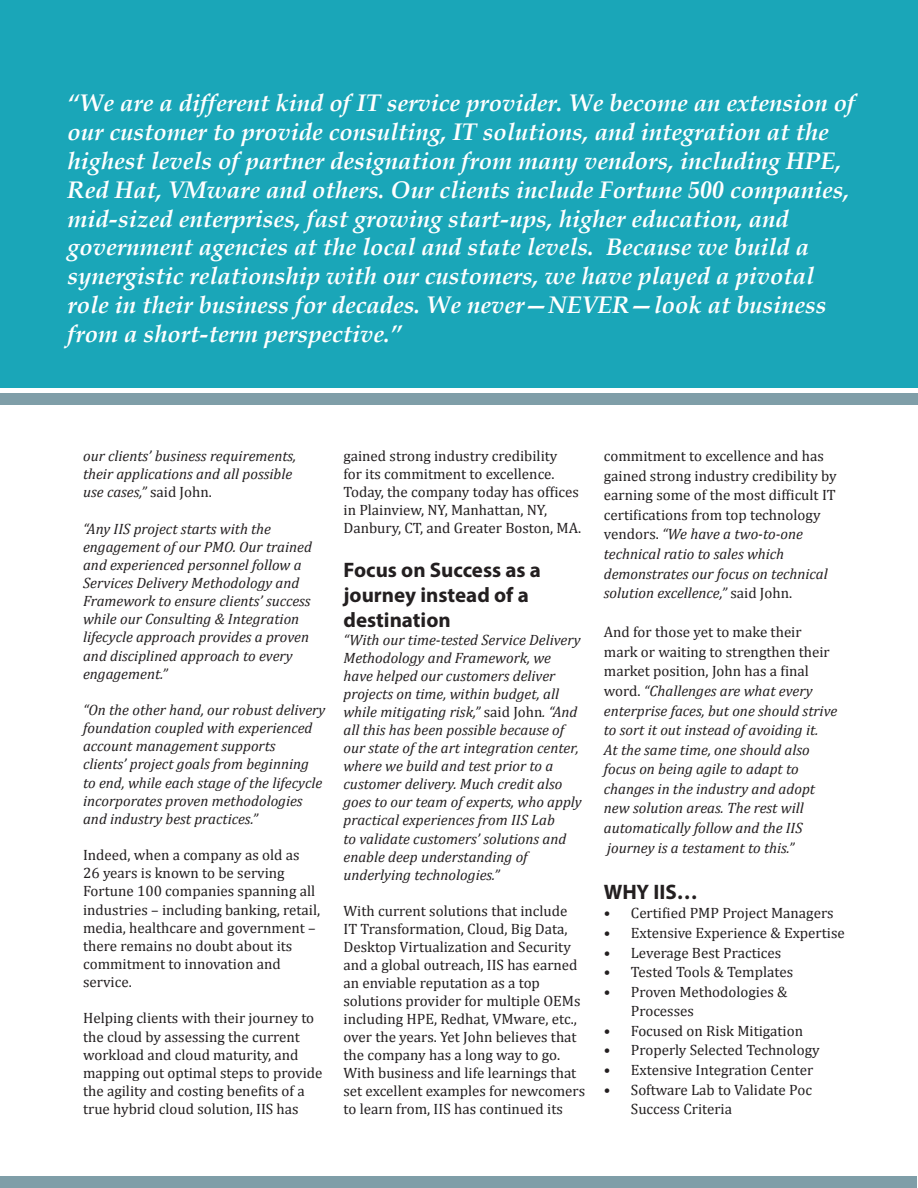
<style>
.page{position:relative;width:918px;height:1188px;background:#fff}
.page>*{position:absolute;margin:0;border:0;box-sizing:border-box;transform-origin:0 0}
.t1{font:italic 700 24px/28.8px "Book Antiqua";color:#fff}
.t2{font:700 21px "Myriad Pro";color:#231f20}
.t3{font:15px/18.1px "Cambria";color:#231f20}
.t4{font:italic 15px/18.1px "Cambria";color:#231f20}
.s1{font-style:normal}
</style>
<div class="page">
<div style="left:0;top:0;width:918px;height:387px;background:#1aa6b8"></div>
<div style="left:0;top:1176px;width:916px;height:12px;background:#7f9ea8"></div>
<div style="left:0;top:393px;width:918px;height:12px;background:#7f9ea8"></div>
<p class="t1" style="left:68px;top:89px;width:789px">“We are a different kind of IT service provider. We become an extension of our customer to provide consulting, IT solutions, and integration at the highest levels of partner designation from many vendors, including HPE, Red Hat, VMware and others. Our clients include Fortune 500 companies, mid-sized enterprises, fast growing start-ups, higher education, and</p>
<p class="t1" style="left:68px;top:233px;width:761px">government agencies at the local and state levels. Because we build a synergistic relationship with our customers, we have played a pivotal role in their business for decades. We never—NEVER—look at business from a short-term perspective.”</p>
<p class="t4" style="left:83px;top:446px;width:215px">our clients’ business requirements,</p>
<p class="t4" style="left:83px;top:464px;width:211px">their applications and all possible</p>
<p class="t4" style="left:83px;top:483px;width:130px">use cases,” <span class="s1">said John.</span></p>
<p class="t4" style="left:83px;top:519px;width:190px">“Any IIS project starts with the</p>
<p class="t4" style="left:83px;top:537px;width:230px">engagement of our PMO. Our trained and experienced personnel follow a Services Delivery Methodology and Framework to ensure clients’ success while our Consulting &amp; Integration lifecycle approach provides a proven and disciplined approach to every engagement.”</p>
<p class="t4" style="left:83px;top:700px;width:244px">“On the other hand, our robust delivery foundation coupled with experienced account management supports</p>
<p class="t4" style="left:83px;top:755px;width:241px">clients’ project goals from beginning to end, while each stage of the lifecycle incorporates proven methodologies</p>
<p class="t4" style="left:83px;top:809px;width:176px">and industry best practices.”</p>
<p class="t3" style="left:83px;top:846px;width:218px">Indeed, when a company as old as</p>
<p class="t3" style="left:83px;top:864px;width:239px">26 years is known to be serving Fortune 100 companies spanning all industries – including banking, retail, media, healthcare and government – there remains no doubt about its</p>
<p class="t3" style="left:83px;top:955px;width:199px">commitment to innovation and</p>
<p class="t3" style="left:83px;top:973px;width:50px">service.</p>
<p class="t3" style="left:83px;top:1009px;width:241px">Helping clients with their journey to the cloud by assessing the current workload and cloud maturity, and mapping out optimal steps to provide the agility and costing benefits of a true hybrid cloud solution, IIS has</p>
<p class="t3" style="left:344px;top:447px;width:216px">gained strong industry credibility</p>
<p class="t3" style="left:344px;top:465px;width:213px">for its commitment to excellence.</p>
<p class="t3" style="left:344px;top:483px;width:237px">Today, the company today has offices in Plainview, NY, Manhattan, NY,</p>
<p class="t3" style="left:344px;top:519px;width:239px">Danbury, CT, and Greater Boston, MA.</p>
<p class="t2" style="left:344px;top:556px;width:199px">Focus on Success as a</p>
<p class="t2" style="left:344px;top:581px;width:187px">journey instead of a</p>
<p class="t2" style="left:344px;top:606px;width:109px">destination</p>
<p class="t4" style="left:344px;top:630px;width:239px">“With our time-tested Service Delivery<br>Methodology and Framework, we</p>
<p class="t4" style="left:344px;top:666px;width:213px">have helped our customers deliver</p>
<p class="t4" style="left:344px;top:684px;width:237px">projects on time, within budget, all while mitigating risk,” <span class="s1">said John</span>. “And all this has been possible because of our state of the art integration center, where we build and test prior to a</p>
<p class="t4" style="left:344px;top:775px;width:240px">customer delivery. Much credit also goes to our team of experts, who apply practical experiences from IIS Lab</p>
<p class="t4" style="left:344px;top:829px;width:224px">to validate customers’ solutions and</p>
<p class="t4" style="left:344px;top:847px;width:186px">enable deep understanding of</p>
<p class="t4" style="left:344px;top:865px;width:158px">underlying technologies.”</p>
<p class="t3" style="left:344px;top:901px;width:226px">With current solutions that include</p>
<p class="t3" style="left:344px;top:920px;width:239px">IT Transformation, Cloud, Big Data, Desktop Virtualization and Security and a global outreach, IIS has earned an enviable reputation as a top solutions provider for multiple OEMs including HPE, Redhat, VMware, etc., over the years. Yet John believes that the company has a long way to go.</p>
<p class="t3" style="left:344px;top:1064px;width:243px">With business and life learnings that set excellent examples for newcomers</p>
<p class="t3" style="left:344px;top:1100px;width:221px">to learn from, IIS has continued its</p>
<p class="t3" style="left:604px;top:446px;width:234px;line-height:19.5px">commitment to excellence and has gained strong industry credibility by earning some of the most difficult IT certifications from top technology</p>
<p class="t4" style="left:604px;top:525px;width:201px"><span class="s1">vendors.</span> “We have a two-to-one</p>
<p class="t4" style="left:604px;top:544px;width:182px">technical ratio to sales which</p>
<p class="t4" style="left:604px;top:563px;width:225px;line-height:19.5px">demonstrates our focus on technical solution excellence,” <span class="s1">said John.</span></p>
<p class="t3" style="left:604px;top:623px;width:199px">And for those yet to make their</p>
<p class="t3" style="left:604px;top:642px;width:227px;line-height:19.5px">mark or waiting to strengthen their market position, John has a final</p>
<p class="t4" style="left:604px;top:681px;width:210px"><span class="s1">word.</span> “Challenges are what every</p>
<p class="t4" style="left:604px;top:700px;width:235px;line-height:19.5px">enterprise faces, but one should strive to sort it out instead of avoiding it.</p>
<p class="t4" style="left:604px;top:740px;width:207px">At the same time, one should also</p>
<p class="t4" style="left:604px;top:759px;width:196px">focus on being agile to adapt to</p>
<p class="t4" style="left:604px;top:779px;width:213px">changes in the industry and adopt</p>
<p class="t4" style="left:604px;top:799px;width:201px">new solution areas. The rest will</p>
<p class="t4" style="left:604px;top:818px;width:200px">automatically follow and the IIS</p>
<p class="t4" style="left:607px;top:838px;width:188px">journey is a testament to this.”</p>
<p class="t2" style="left:604px;top:878px;width:95px">WHY IIS…</p>
<p class="t3" style="left:604px;top:904px;width:231px">• Certified PMP Project Managers</p>
<p class="t3" style="left:604px;top:924px;width:242px">• Extensive Experience &amp; Expertise</p>
<p class="t3" style="left:604px;top:943px;width:179px">• Leverage Best Practices</p>
<p class="t3" style="left:604px;top:963px;width:191px">• Tested Tools &amp; Templates</p>
<p class="t3" style="left:631px;top:982px;width:158px;line-height:19.5px;text-indent:-27px">• Proven Methodologies &amp;<br>Processes</p>
<p class="t3" style="left:604px;top:1022px;width:201px">• Focused on Risk Mitigation</p>
<p class="t3" style="left:604px;top:1041px;width:217px">• Properly Selected Technology</p>
<p class="t3" style="left:604px;top:1061px;width:211px">• Extensive Integration Center</p>
<p class="t3" style="left:631px;top:1080px;width:183px;line-height:19.5px;text-indent:-27px">• Software Lab to Validate Poc<br>Success Criteria</p>
</div>
